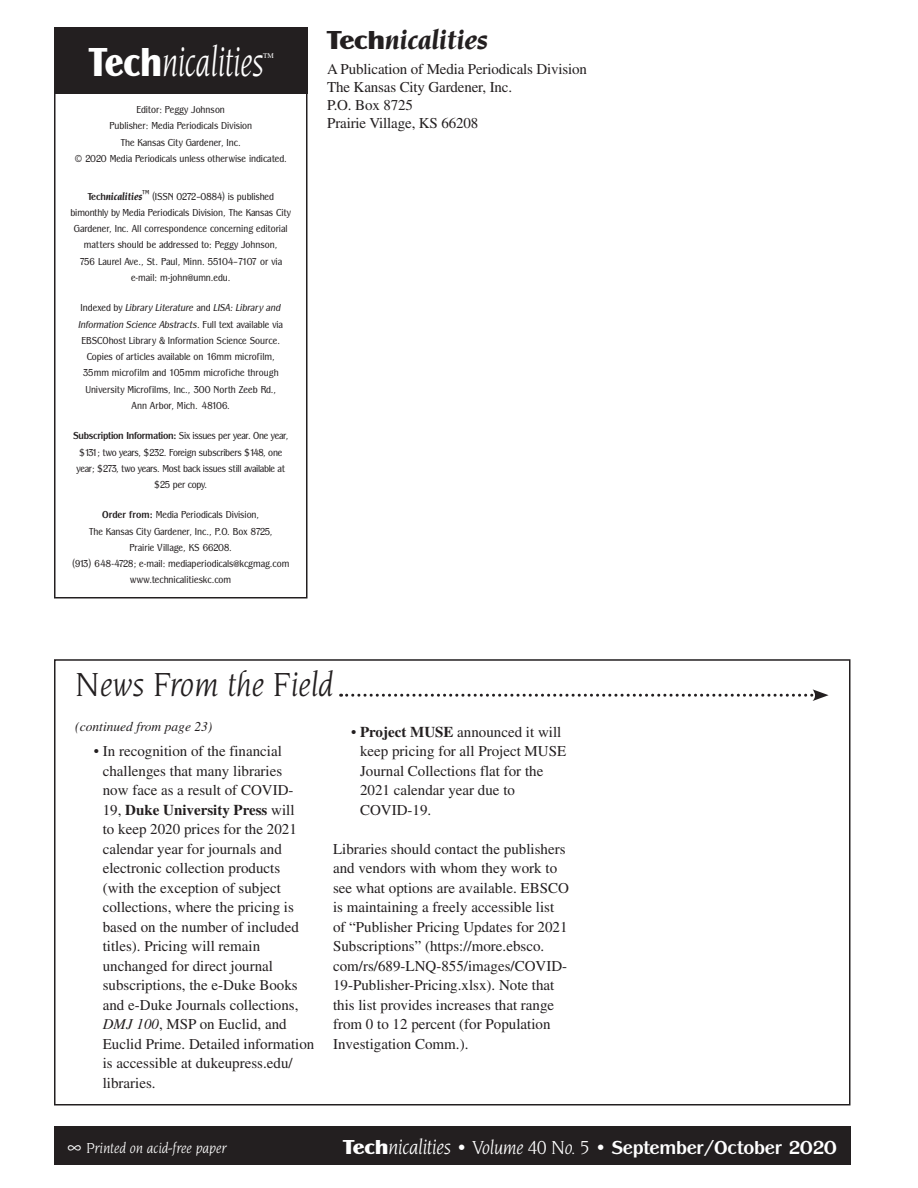
<style>
.page{position:relative;width:918px;height:1188px;background:#fff}
.page>*{position:absolute;margin:0;border:0;box-sizing:border-box;transform-origin:0 0}
.t1{font:42px "Novarese Book Italic DTC";letter-spacing:-.01em;color:#fff;scale:.8 1}
.t2{font:34.5px "Novarese Book Italic DTC";color:#231f20}
.t3{font:27px "Novarese Bold Italic DTC";letter-spacing:-.015em;color:#231f20}
.t4{font:19.5px "Panache Bold DTC";letter-spacing:-.015em;color:#fff}
.t5{font:15px/19.5px "Times";color:#231f20}
.t6{font:15px "Novarese Book Italic DTC";color:#fff}
.t7{font:italic 13.5px "Times";color:#231f20}
.t8{font:10.5px/16.2px "Panache Book DTC";color:#231f20;text-align:center;scale:.9 1}
.t9{font:10.5px/16.2px "Panache Book DTC";letter-spacing:-.025em;color:#231f20;text-align:center;scale:.9 1}
.t10{font:10.5px/16.4px "Panache Book Italic DTC";color:#231f20;scale:.9 1}
.t11{font:7.2px "Times";color:#fff}
.s1{font-family:"Panache Black DTC"}
.s2{font-family:"Panache Bold DTC"}
.s3{font-family:"Novarese Bold Italic DTC"}
.s4{font-family:"Panache Book DTC"}
.s5{font-weight:700}
.s6{font-style:italic}
.s7{font-family:"Panache Black DTC";font-size:21px}
.s8{font-family:"Novarese Book Italic DTC";font-size:21px}
.s9{font-family:"Novarese Book Italic DTC"}
</style>
<div class="page">
<div style="left:54px;top:1126px;width:796px;height:40px;background:#231f20"></div>
<div style="left:54px;top:659px;width:796px;height:447px;border:2px solid #231f20"></div>
<div style="left:54px;top:90px;width:254px;height:508px;border:2px solid #231f20"></div>
<div style="left:54px;top:27px;width:254px;height:67px;background:#231f20"></div>
<svg style="left:341px;top:689px;width:488px;height:12px"></svg>
<h1 class="t1" style="left:88px;top:39px;width:221px"><span class="s1">Tech</span>nicalities</h1>
<p class="t11" style="left:263px;top:51px;width:12px">TM</p>
<p class="t8" style="left:75px;top:101px;width:237px">Editor: Peggy Johnson<br>Publisher: Media Periodicals Division<br>The Kansas City Gardener, Inc.<br>© 2020 Media Periodicals unless otherwise indicated.</p>
<p class="t8" style="left:70px;top:188px;width:247px"><span class="s2">Tech</span><span class="s3">nicalities</span>™ (ISSN 0272–0884) is published bimonthly by Media Periodicals Division, The Kansas City Gardener, Inc. All correspondence concerning editorial matters should be addressed to: Peggy Johnson,<br>756 Laurel Ave., St. Paul, Minn. 55104–7107 or via e-mail: m-john@umn.edu.</p>
<p class="t10" style="left:79px;top:300px;width:229px"><span class="s4">Indexed by</span> Library Literature <span class="s4">and</span> LISA: Library and<br>Information Science Abstracts<span class="s4">. Full text available via</span></p>
<p class="t8" style="left:81px;top:332px;width:222px">EBSCOhost Library &amp; Information Science Source.<br>Copies of articles available on 16mm microfilm, 35mm microfilm and 105mm microfiche through University Microfilms, Inc., 300 North Zeeb Rd., Ann Arbor, Mich. 48106.</p>
<p class="t9" style="left:73px;top:428px;width:241px"><span class="s2">Subscription Information:</span> Six issues per year. One year, $131; two years, $232. Foreign subscribers $148, one year; $273, two years. Most back issues still available at $25 per copy.</p>
<p class="t8" style="left:72px;top:507px;width:243px"><span class="s2">Order from:</span> Media Periodicals Division,<br>The Kansas City Gardener, Inc., P.O. Box 8725,<br>Prairie Village, KS 66208.<br>(913) 648-4728; e-mail: mediaperiodicals@kcgmag.com www.technicalitieskc.com</p>
<h3 class="t3" style="left:326px;top:24px;width:164px"><span class="s1">Tech</span>nicalities</h3>
<p class="t5" style="left:327px;top:60px;width:261px;line-height:18px">A Publication of Media Periodicals Division<br>The Kansas City Gardener, Inc.<br>P.O. Box 8725<br>Prairie Village, KS 66208</p>
<h2 class="t2" style="left:75px;top:666px;width:260px">News From the Field</h2>
<p class="t7" style="left:75px;top:719px;width:139px">(continued from page 23)</p>
<p class="t5" style="left:103px;top:741px;width:213px;text-indent:-9px">• In recognition of the financial challenges that many libraries<br>now face as a result of COVID-<br>19, <span class="s5">Duke University Press</span> will<br>to keep 2020 prices for the 2021 calendar year for journals and electronic collection products (with the exception of subject collections, where the pricing is based on the number of included titles). Pricing will remain unchanged for direct journal subscriptions, the e-Duke Books and e-Duke Journals collections,<br><span class="s6">DMJ 100</span>, MSP on Euclid, and<br>Euclid Prime. Detailed information is accessible at dukeupress.edu/ libraries.</p>
<p class="t5" style="left:360px;top:722px;width:208px;text-indent:-9px">• <span class="s5">Project MUSE</span> announced it will keep pricing for all Project MUSE<br>Journal Collections flat for the<br>2021 calendar year due to<br>COVID-19.</p>
<p class="t5" style="left:333px;top:839px;width:237px">Libraries should contact the publishers and vendors with whom they work to see what options are available. EBSCO is maintaining a freely accessible list of “Publisher Pricing Updates for 2021<br>Subscriptions” (https://more.ebsco. com/rs/689-LNQ-855/images/COVID-19-Publisher-Pricing.xlsx). Note that this list provides increases that range from 0 to 12 percent (for Population Investigation Comm.).</p>
<p class="t6" style="left:68px;top:1140px;width:161px">∞ Printed on acid-free paper</p>
<h3 class="t4" style="left:342px;top:1136px;width:496px"><span class="s7">Tech</span><span class="s8">nicalities</span> <span class="s9">• Volume 40 No. 5 •</span> September/October 2020</h3>
</div>
